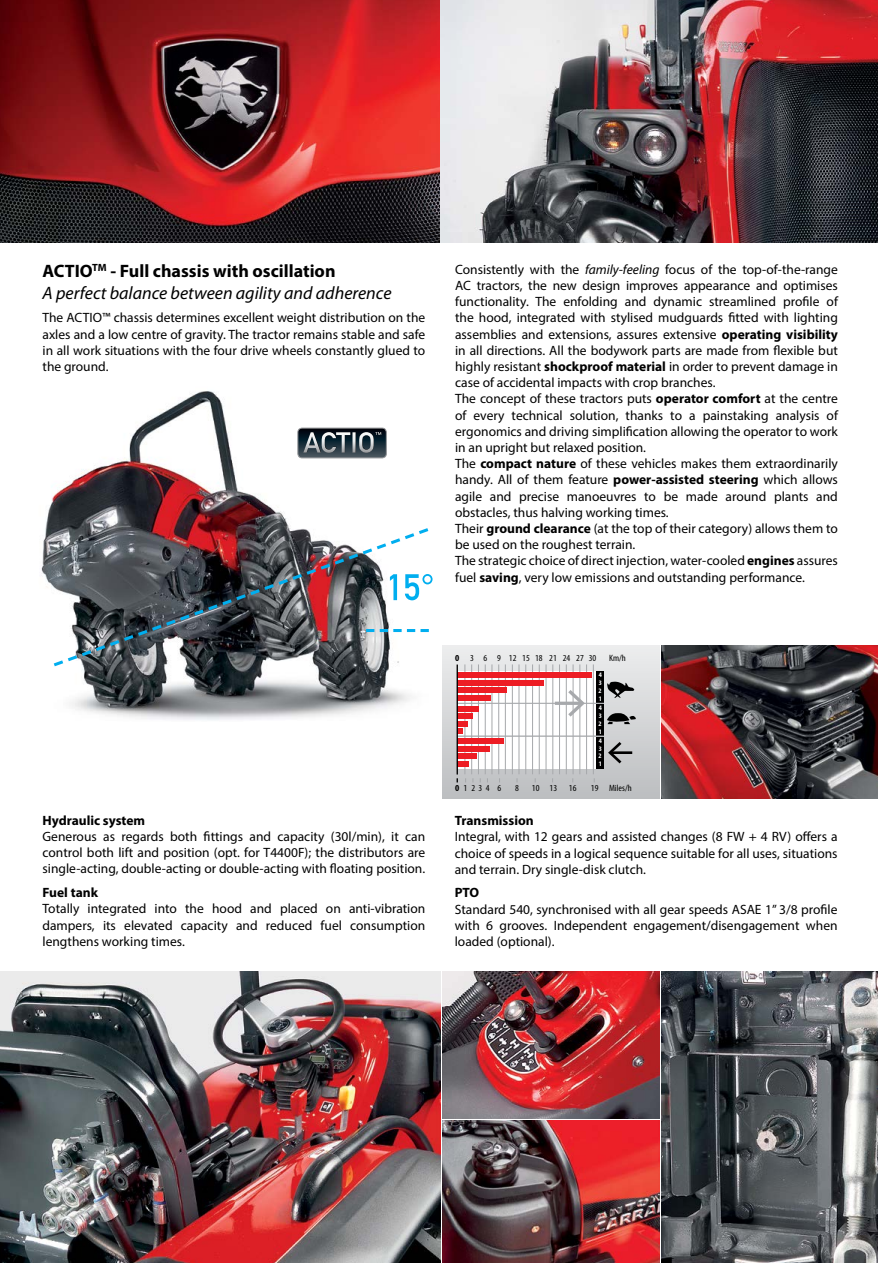
<style>
.page{position:relative;width:878px;height:1263px;background:#fff}
.page>*{position:absolute;margin:0;border:0;box-sizing:border-box;transform-origin:0 0}
.t1{font:italic 18px/21.6px "Myriad Pro";color:#000}
.t2{font:13.5px/16.2px "Myriad Pro";color:#000;text-align:justify}
.t3{font:700 13.5px "Myriad Pro";color:#000}
.t4{font:condensed 9.15px "Myriad Pro";color:#000;scale:1.07 1}
.t5{font:700 condensed 6.75px/7.8px "Myriad Pro";color:#fff;text-align:justify;scale:1.07 1}
.s1{font-weight:700;font-style:normal}
.s2{font-style:italic}
.s3{font-weight:700}
</style>
<div class="page">
<svg style="left:442px;top:646px;width:217px;height:153px"></svg>
<img style="left:661px;top:972px;width:217px;height:291px">
<img style="left:442px;top:972px;width:217px;height:146px">
<img style="left:442px;top:1120px;width:217px;height:143px">
<img style="left:41px;top:391px;width:370px;height:329px">
<svg style="left:50px;top:526px;width:379px;height:143px"></svg>
<svg style="left:366px;top:629px;width:63px;height:3px"></svg>
<svg style="left:390px;top:574px;width:42px;height:26px"></svg>
<svg style="left:297px;top:428px;width:90px;height:30px"></svg>
<img style="left:303px;top:432px;width:78px;height:21px">
<div style="left:458px;top:704px;width:139px;height:32px;background:#fff"></div>
<div style="left:458px;top:737px;width:139px;height:31px;background:#fff"></div>
<svg style="left:458px;top:671px;width:138px;height:32px"></svg>
<hr style="left:593px;top:664px;width:1px;height:110px;background:#a7a9ac">
<hr style="left:579px;top:664px;width:1px;height:110px;background:#a7a9ac">
<hr style="left:566px;top:664px;width:1px;height:110px;background:#a7a9ac">
<hr style="left:552px;top:664px;width:1px;height:110px;background:#a7a9ac">
<hr style="left:539px;top:664px;width:1px;height:110px;background:#a7a9ac">
<hr style="left:525px;top:664px;width:1px;height:110px;background:#a7a9ac">
<hr style="left:505px;top:664px;width:1px;height:110px;background:#a7a9ac">
<hr style="left:471px;top:664px;width:1px;height:110px;background:#a7a9ac">
<hr style="left:478px;top:664px;width:1px;height:110px;background:#a7a9ac">
<hr style="left:485px;top:664px;width:1px;height:110px;background:#a7a9ac">
<hr style="left:491px;top:664px;width:1px;height:110px;background:#a7a9ac">
<hr style="left:498px;top:664px;width:1px;height:110px;background:#a7a9ac">
<hr style="left:464px;top:664px;width:1px;height:110px;background:#a7a9ac">
<hr style="left:586px;top:664px;width:1px;height:110px;background:#a7a9ac">
<hr style="left:572px;top:664px;width:1px;height:110px;background:#a7a9ac">
<hr style="left:559px;top:664px;width:1px;height:110px;background:#a7a9ac">
<hr style="left:545px;top:664px;width:1px;height:110px;background:#a7a9ac">
<hr style="left:532px;top:664px;width:1px;height:110px;background:#a7a9ac">
<hr style="left:518px;top:664px;width:1px;height:110px;background:#a7a9ac">
<hr style="left:512px;top:664px;width:1px;height:110px;background:#a7a9ac">
<div style="left:596px;top:671px;width:8px;height:32px;background:#000"></div>
<div style="left:596px;top:704px;width:8px;height:32px;background:#000"></div>
<div style="left:596px;top:736px;width:8px;height:32px;background:#000"></div>
<svg style="left:607px;top:682px;width:27px;height:16px"></svg>
<svg style="left:458px;top:728px;width:5px;height:6px"></svg>
<div style="left:457px;top:721px;width:11px;height:5px;background:#ed1d24"></div>
<div style="left:457px;top:713px;width:16px;height:6px;background:#ed1d24"></div>
<div style="left:457px;top:706px;width:22px;height:5px;background:#ed1d24"></div>
<div style="left:457px;top:761px;width:12px;height:5px;background:#ed1d24"></div>
<div style="left:457px;top:753px;width:20px;height:6px;background:#ed1d24"></div>
<div style="left:457px;top:746px;width:33px;height:5px;background:#ed1d24"></div>
<div style="left:457px;top:738px;width:47px;height:6px;background:#ed1d24"></div>
<div style="left:457px;top:695px;width:34px;height:5px;background:#ed1d24"></div>
<div style="left:458px;top:688px;width:49px;height:5px;background:#ed1d24"></div>
<div style="left:458px;top:680px;width:86px;height:5px;background:#ed1d24"></div>
<div style="left:457px;top:673px;width:135px;height:5px;background:#ed1d24"></div>
<hr style="left:456px;top:664px;width:2px;height:110px;background:#000">
<svg style="left:564px;top:686px;width:22px;height:34px"></svg>
<hr style="left:555px;top:702px;width:27px;height:3px;background:#a7a9ac">
<svg style="left:606px;top:739px;width:18px;height:27px"></svg>
<hr style="left:610px;top:751px;width:22px;height:3px;background:#000">
<svg style="left:607px;top:712px;width:29px;height:12px"></svg>
<hr style="left:458px;top:703px;width:146px;height:1px;background:#a7a9ac">
<hr style="left:458px;top:735px;width:146px;height:1px;background:#a7a9ac">
<img style="left:0;top:0;width:878px;height:242px">
<img style="left:0;top:972px;width:440px;height:291px">
<img style="left:661px;top:646px;width:217px;height:153px">
<h1 class="t1" style="left:43px;top:260px;width:350px"><span class="s1">ACTIO</span><sup>TM</sup> <span class="s1">- Full chassis with oscillation<br></span>A perfect balance between agility and adherence</h1>
<p class="t2" style="left:43px;top:310px;width:384px">The ACTIO™ chassis determines excellent weight distribution on the axles and a low centre of gravity. The tractor remains stable and safe in all work situations with the four drive wheels constantly glued to the ground.</p>
<p class="t3" style="left:43px;top:811px;width:104px">Hydraulic system</p>
<p class="t2" style="left:43px;top:828px;width:384px">Generous as regards both fittings and capacity (30l/min), it can control both lift and position (opt. for T4400F); the distributors are single-acting, double-acting or double-acting with floating position.</p>
<p class="t3" style="left:43px;top:884px;width:57px">Fuel tank</p>
<p class="t2" style="left:43px;top:900px;width:384px">Totally integrated into the hood and placed on anti-vibration dampers, its elevated capacity and reduced fuel consumption lengthens working times.</p>
<p class="t2" style="left:455px;top:261px;width:384px;text-align:left">Consistently with the <span class="s2">family-feeling</span> focus of the top-of-the-range AC tractors, the new design improves appearance and optimises functionality. The enfolding and dynamic streamlined profile of the hood, integrated with stylised mudguards fitted with lighting assemblies and extensions, assures extensive <span class="s3">operating visibility </span>in all directions. All the bodywork parts are made from flexible but highly resistant <span class="s3">shockproof material</span> in order to prevent damage in case of accidental impacts with crop branches.<br>The concept of these tractors puts <span class="s3">operator comfort</span> at the centre of every technical solution, thanks to a painstaking analysis of ergonomics and driving simplification allowing the operator to work in an upright but relaxed position.<br>The <span class="s3">compact nature</span> of these vehicles makes them extraordinarily handy. All of them feature <span class="s3">power-assisted steering</span> which allows agile and precise manoeuvres to be made around plants and obstacles, thus halving working times.<br>Their <span class="s3">ground clearance</span> (at the top of their category) allows them to be used on the roughest terrain.<br>The strategic choice of direct injection, water-cooled <span class="s3">engines</span> assures fuel <span class="s3">saving</span>, very low emissions and outstanding performance.</p>
<p class="t4" style="left:455px;top:653px;width:133px"><span class="s3">0</span> 3 6 9 121518 21242730</p>
<p class="t4" style="left:609px;top:653px;width:17px">Km/h</p>
<p class="t5" style="left:598px;top:671px;width:5px">4<br>3<br>2<br>1</p>
<p class="t5" style="left:598px;top:704px;width:5px">4<br>3<br>2<br>1</p>
<p class="t5" style="left:598px;top:736px;width:5px">4<br>3<br>2<br>1</p>
<p class="t4" style="left:455px;top:783px;width:45px"><span class="s3">0</span>1234 6</p>
<p class="t4" style="left:515px;top:783px;width:5px">8</p>
<p class="t4" style="left:532px;top:783px;width:25px">10 13</p>
<p class="t4" style="left:569px;top:783px;width:9px">16</p>
<p class="t4" style="left:591px;top:783px;width:9px">19</p>
<p class="t4" style="left:609px;top:783px;width:23px">Miles/h</p>
<p class="t3" style="left:455px;top:812px;width:80px">Transmission</p>
<p class="t2" style="left:455px;top:828px;width:384px">Integral, with 12 gears and assisted changes (8 FW + 4 RV) offers a choice of speeds in a logical sequence suitable for all uses, situations and terrain. Dry single-disk clutch.</p>
<p class="t3" style="left:455px;top:884px;width:26px">PTO</p>
<p class="t2" style="left:455px;top:901px;width:384px">Standard 540, synchronised with all gear speeds ASAE 1” 3/8 profile with 6 grooves. Independent engagement/disengagement when loaded (optional).</p>
</div>
